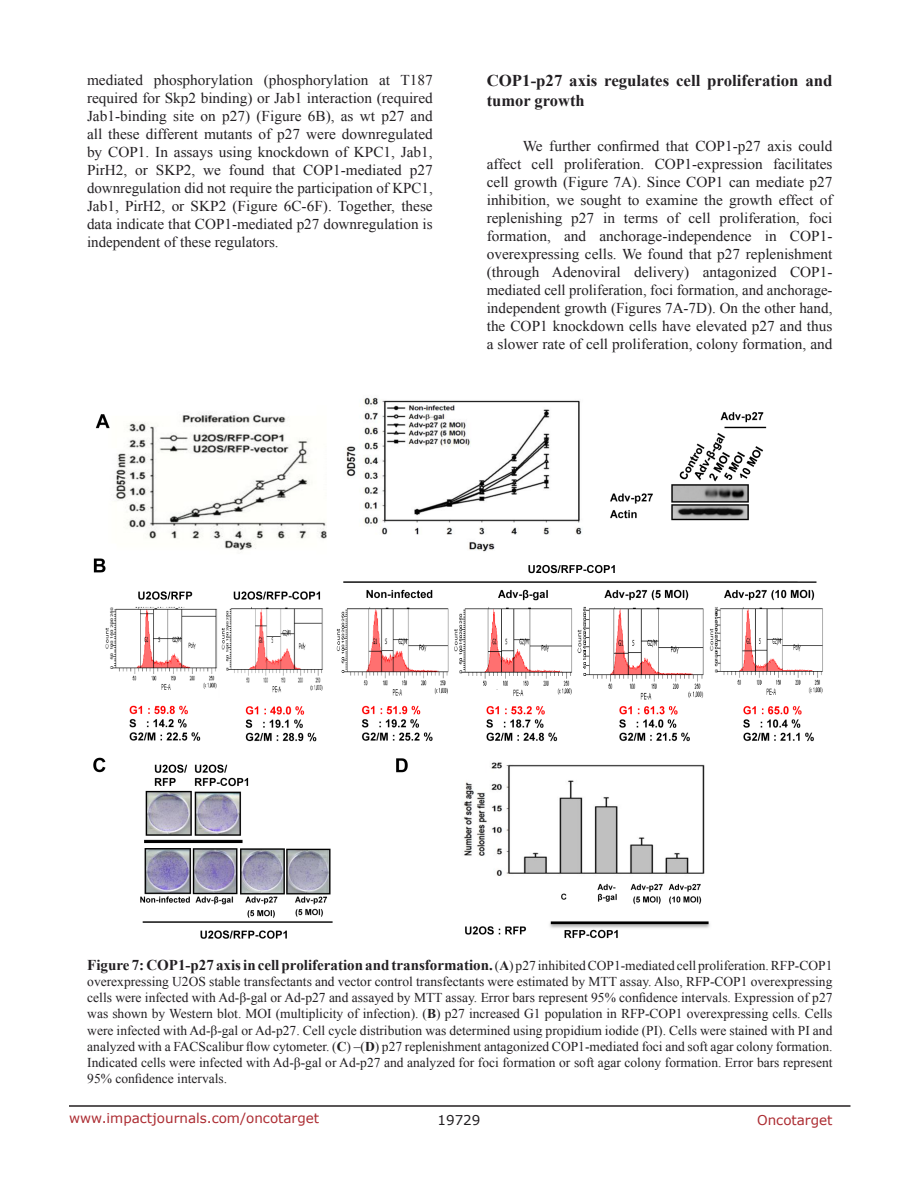
<style>
.page{position:relative;width:918px;height:1188px;background:#fff}
.page>*{position:absolute;margin:0;border:0;box-sizing:border-box;transform-origin:0 0}
.SubHeading{font:700 16.5px/19.8px "Times New Roman";color:#221f22}
.BodyText{font:15px/18px "Times New Roman";color:#221f22;text-align:justify}
.FigureText{font:700 15px "Times New Roman";color:#221f22}
.FigureText-2{font:13.5px/16.2px "Times New Roman";color:#221f22;text-align:justify}
.t1{font:13.5px "Verdana";color:#ac2b31}
.t2{font:13.5px "Verdana";color:#221f22}
.s1{font-weight:400;font-size:13.5px}
.s2{font-size:13.5px}
.s3{font-weight:700}
</style>
<div class="page">
<hr style="left:69px;top:1105px;width:781px;height:2px;background:#231f20">
<img style="left:93px;top:397px;width:730px;height:542px">
<p class="BodyText" style="left:87px;top:71px;width:347px">mediated phosphorylation (phosphorylation at T187 required for Skp2 binding) or Jab1 interaction (required Jab1-binding site on p27) (Figure 6B), as wt p27 and all these different mutants of p27 were downregulated by COP1. In assays using knockdown of KPC1, Jab1, PirH2, or SKP2, we found that COP1-mediated p27 downregulation did not require the participation of KPC1, Jab1, PirH2, or SKP2 (Figure 6C-6F). Together, these data indicate that COP1-mediated p27 downregulation is independent of these regulators.</p>
<p class="SubHeading" style="left:487px;top:70px;width:347px">COP1-p27 axis regulates cell proliferation and tumor growth</p>
<p class="BodyText" style="left:487px;top:137px;width:347px;text-indent:36px">We further confirmed that COP1-p27 axis could affect cell proliferation. COP1-expression facilitates cell growth (Figure 7A). Since COP1 can mediate p27 inhibition, we sought to examine the growth effect of replenishing p27 in terms of cell proliferation, foci formation, and anchorage-independence in COP1- overexpressing cells. We found that p27 replenishment (through Adenoviral delivery) antagonized COP1- mediated cell proliferation, foci formation, and anchorage&shy;independent growth (Figures 7A-7D). On the other hand, the COP1 knockdown cells have elevated p27 and thus a slower rate of cell proliferation, colony formation, and</p>
<p class="FigureText" style="left:87px;top:954px;width:747px">Figure 7: COP1-p27 axis in cell proliferation and transformation. <span class="s1">(</span><span class="s2">A</span><span class="s1">) p27 inhibited COP1-mediated cell proliferation. RFP-COP1</span></p>
<p class="FigureText-2" style="left:87px;top:973px;width:747px">overexpressing U2OS stable transfectants and vector control transfectants were estimated by MTT assay. Also, RFP-COP1 overexpressing cells were infected with Ad-β-gal or Ad-p27 and assayed by MTT assay. Error bars represent 95% confidence intervals. Expression of p27 was shown by Western blot. MOI (multiplicity of infection). (<span class="s3">B</span>) p27 increased G1 population in RFP-COP1 overexpressing cells. Cells were infected with Ad-β-gal or Ad-p27. Cell cycle distribution was determined using propidium iodide (PI). Cells were stained with PI and analyzed with a FACScalibur flow cytometer. (<span class="s3">C</span>) –(<span class="s3">D</span>) p27 replenishment antagonized COP1-mediated foci and soft agar colony formation.<br>Indicated cells were infected with Ad-β-gal or Ad-p27 and analyzed for foci formation or soft agar colony formation. Error bars represent 95% confidence intervals.</p>
<p class="t1" style="left:69px;top:1109px;width:252px">www.impactjournals.com/oncotarget</p>
<p class="t2" style="left:438px;top:1111px;width:44px">19729</p>
<p class="t1" style="left:757px;top:1111px;width:77px">Oncotarget</p>
</div>
